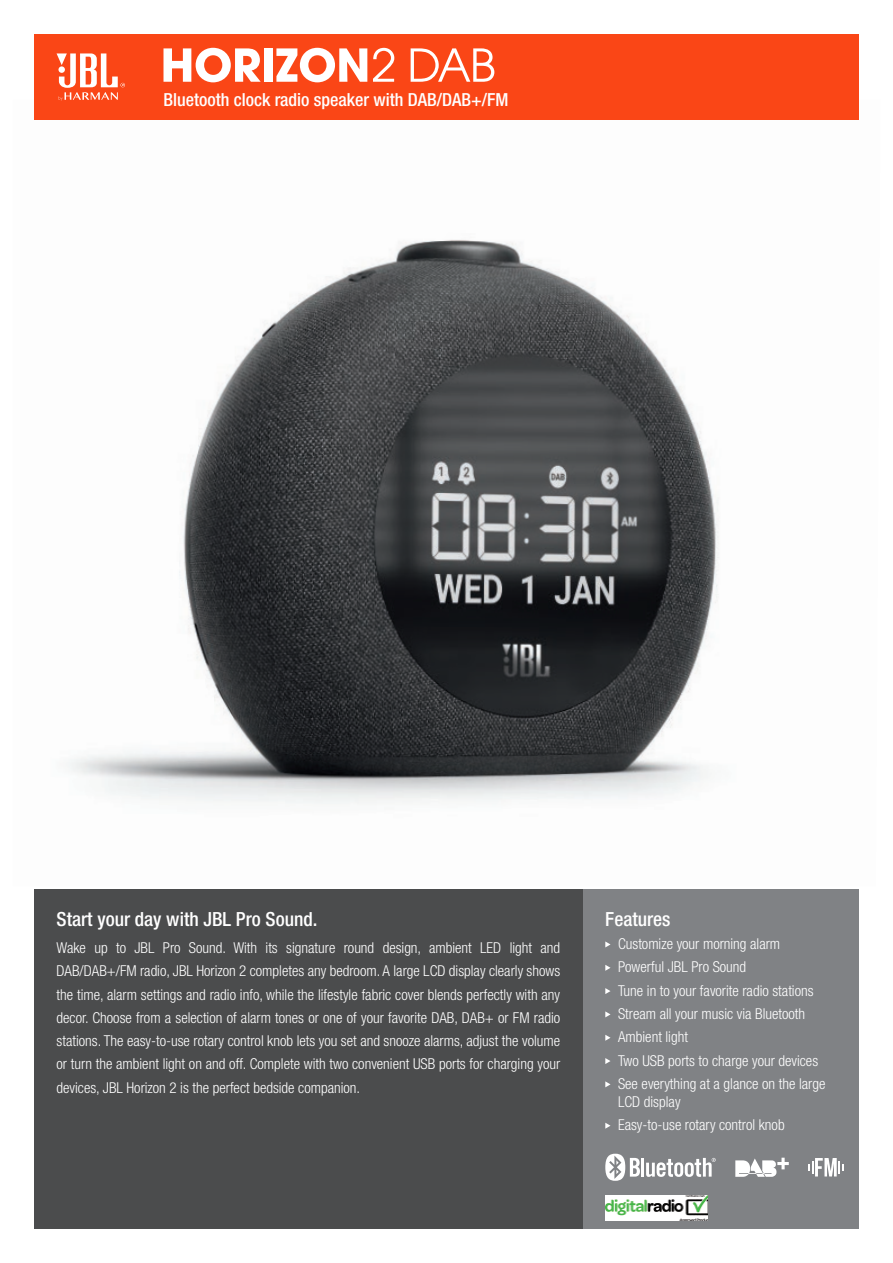
<style>
.page{position:relative;width:893px;height:1263px;background:#fff}
.page>*{position:absolute;margin:0;border:0;box-sizing:border-box;transform-origin:0 0}
.t1{font:500 condensed 19.5px "Helvetica Neue LT Pro";color:#fff}
.t2{font:500 condensed 18px "Helvetica Neue LT Pro";color:#fff}
.t3{font:300 condensed 15px/23.2px "Helvetica Neue LT Pro";color:#fff}
</style>
<div class="page">
<img style="left:34px;top:119px;width:825px;height:685px">
<div style="left:34px;top:34px;width:825px;height:85px;background:#fa4616"></div>
<svg style="left:57px;top:53px;width:68px;height:48px"></svg>
<div style="left:583px;top:889px;width:276px;height:340px;background:#808285"></div>
<svg style="left:605px;top:941px;width:5px;height:6px"></svg>
<svg style="left:605px;top:965px;width:5px;height:6px"></svg>
<svg style="left:605px;top:988px;width:5px;height:6px"></svg>
<svg style="left:605px;top:1011px;width:5px;height:6px"></svg>
<svg style="left:605px;top:1035px;width:5px;height:6px"></svg>
<svg style="left:605px;top:1058px;width:5px;height:6px"></svg>
<svg style="left:605px;top:1081px;width:5px;height:6px"></svg>
<svg style="left:605px;top:1123px;width:5px;height:6px"></svg>
<div style="left:34px;top:889px;width:549px;height:340px;background:#4b4c4d"></div>
<svg style="left:163px;top:48px;width:98px;height:34px"></svg>
<div style="left:264px;top:48px;width:9px;height:34px;background:#fff"></div>
<svg style="left:276px;top:48px;width:91px;height:34px"></svg>
<svg style="left:373px;top:48px;width:21px;height:34px"></svg>
<svg style="left:411px;top:48px;width:83px;height:34px"></svg>
<svg style="left:735px;top:1158px;width:54px;height:19px"></svg>
<hr style="left:641px;top:1158px;width:3px;height:18px;background:#fff">
<svg style="left:646px;top:1158px;width:70px;height:19px"></svg>
<svg style="left:605px;top:1154px;width:35px;height:27px"></svg>
<img style="left:605px;top:1196px;width:102px;height:24px">
<svg style="left:808px;top:1158px;width:35px;height:18px"></svg>
<p class="t2" style="left:163px;top:89px;width:347px">Bluetooth clock radio speaker with DAB/DAB+/FM</p>
<p class="t1" style="left:57px;top:907px;width:262px">Start your day with JBL Pro Sound.</p>
<p class="t3" style="left:57px;top:936px;width:505px;text-align:justify">Wake up to JBL Pro Sound. With its signature round design, ambient LED light and DAB/DAB+/FM radio, JBL Horizon 2 completes any bedroom. A large LCD display clearly shows the time, alarm settings and radio info, while the lifestyle fabric cover blends perfectly with any decor. Choose from a selection of alarm tones or one of your favorite DAB, DAB+ or FM radio stations. The easy-to-use rotary control knob lets you set and snooze alarms, adjust the volume or turn the ambient light on and off. Complete with two convenient USB ports for charging your devices, JBL Horizon 2 is the perfect bedside companion.</p>
<p class="t1" style="left:605px;top:907px;width:67px">Features</p>
<p class="t3" style="left:618px;top:932px;width:164px">Customize your morning alarm</p>
<p class="t3" style="left:618px;top:955px;width:130px">Powerful JBL Pro Sound</p>
<p class="t3" style="left:618px;top:978px;width:197px">Tune in to your favorite radio stations</p>
<p class="t3" style="left:618px;top:1002px;width:189px">Stream all your music via Bluetooth</p>
<p class="t3" style="left:618px;top:1025px;width:71px">Ambient light</p>
<p class="t3" style="left:618px;top:1048px;width:202px">Two USB ports to charge your devices</p>
<p class="t3" style="left:618px;top:1074px;width:209px;line-height:18px">See everything at a glance on the large<br>LCD display</p>
<p class="t3" style="left:618px;top:1113px;width:168px">Easy-to-use rotary control knob</p>
</div>
